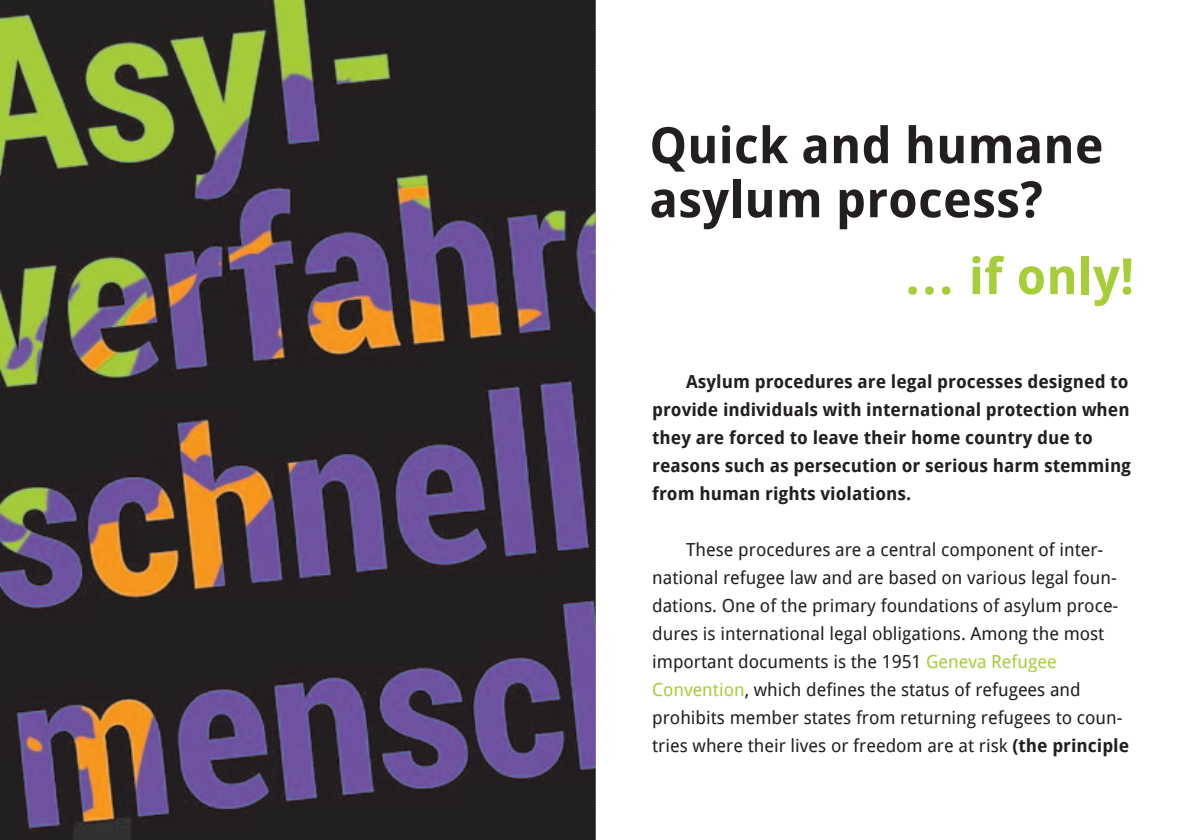
<style>
.page{position:relative;width:1191px;height:840px;background:#fff}
.page>*{position:absolute;margin:0;border:0;box-sizing:border-box;transform-origin:0 0}
.t1{font:700 50px/54px "Droid Sans";color:#231f20}
.t2{font:700 50px "Droid Sans";color:#a6ce39}
.t3{font:18px/28px "Droid Sans";color:#231f20}
.t4{font:700 18px/28px "Droid Sans";color:#231f20}
.s1{color:#a6ce39}
.s2{font-weight:700}
</style>
<div class="page">
<img style="left:0;top:0;width:595px;height:839px">
<svg style="left:595px;top:0;width:1px;height:840px"></svg>
<h1 class="t1" style="left:649px;top:118px;width:456px">Quick and humane asylum process?</h1>
<h1 class="t2" style="left:905px;top:244px;width:230px">... if only!</h1>
<p class="t4" style="left:652px;top:367px;width:480px;text-indent:34px">Asylum procedures are legal processes designed to provide individuals with international protection when they are forced to leave their home country due to reasons such as persecution or serious harm stemming from human rights violations.</p>
<p class="t3" style="left:652px;top:535px;width:478px;text-indent:34px">These procedures are a central component of inter&shy;national refugee law and are based on various legal foun&shy;dations. One of the primary foundations of asylum proce&shy;dures is international legal obligations. Among the most important documents is the 1951 <span class="s1">Geneva Refugee Convention</span>, which defines the status of refugees and prohibits member states from returning refugees to coun&shy;tries where their lives or freedom are at risk <span class="s2">(the principle</span></p>
</div>
